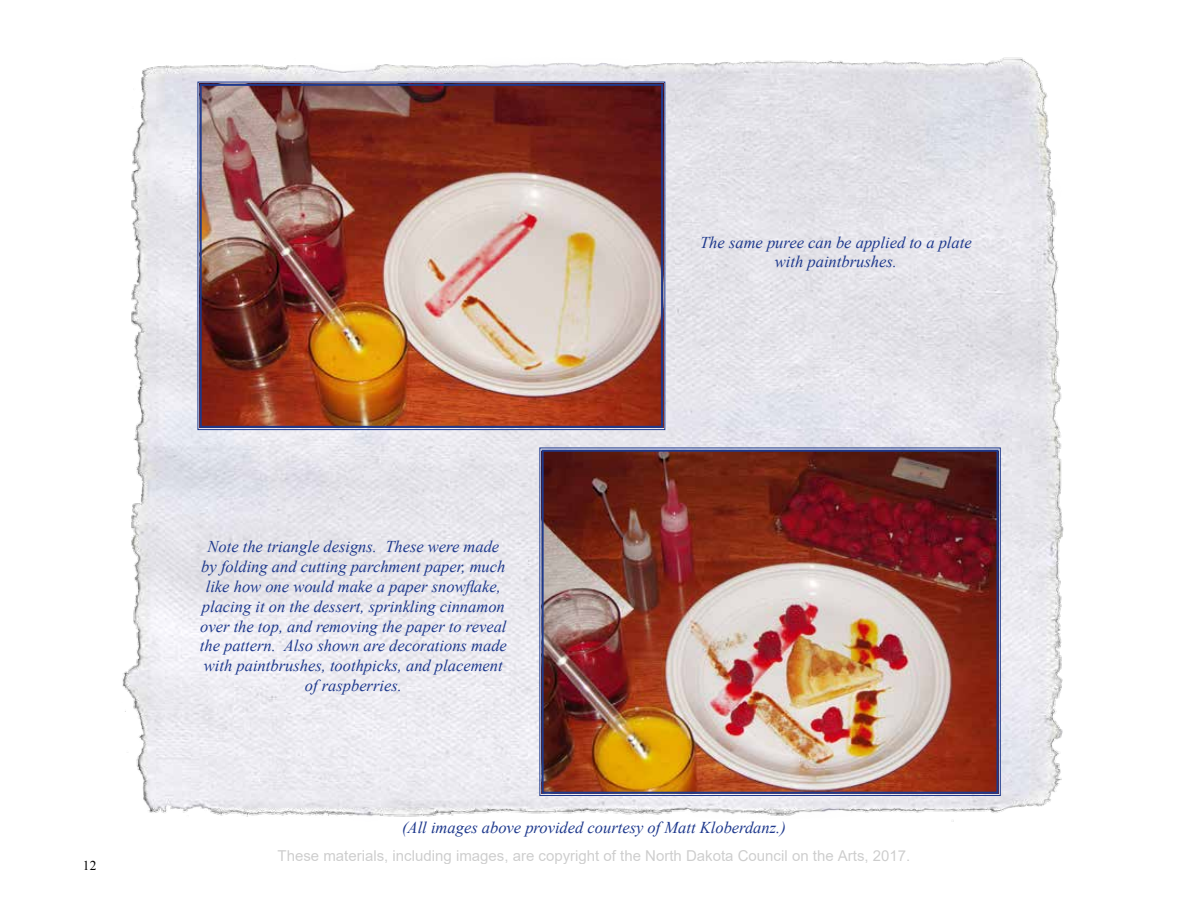
<style>
.page{position:relative;width:1188px;height:918px;background:#fff}
.page>*{position:absolute;margin:0;border:0;box-sizing:border-box;transform-origin:0 0}
.t1{font:italic 16.5px/19.8px "Times New Roman";color:#1e398d;text-align:center}
.t2{font:15px "Arial";color:rgb(0 0 0/.2)}
.t3{font:13.5px "Times New Roman";color:#000}
</style>
<div class="page">
<img style="left:122px;top:57px;width:942px;height:764px">
<img style="left:197px;top:81px;width:469px;height:349px">
<div style="left:200px;top:84px;width:463px;height:344px;border:2px solid #1e398d"></div>
<img style="left:539px;top:447px;width:462px;height:349px">
<div style="left:542px;top:450px;width:457px;height:344px;border:2px solid #1e398d"></div>
<p class="t1" style="left:700px;top:232px;width:273px">The same puree can be applied to a plate with paintbrushes.</p>
<p class="t3" style="left:83px;top:856px;width:15px">12</p>
<p class="t1" style="left:200px;top:537px;width:309px">Note the triangle designs. These were made by folding and cutting parchment paper, much like how one would make a paper snowflake, placing it on the dessert, sprinkling cinnamon over the top, and removing the paper to reveal the pattern. Also shown are decorations made with paintbrushes, toothpicks, and placement of raspberries.</p>
<p class="t1" style="left:402px;top:818px;width:385px">(All images above provided courtesy of Matt Kloberdanz.)</p>
<p class="t2" style="left:278px;top:845px;width:634px">These materials, including images, are copyright of the North Dakota Council on the Arts, 2017.</p>
</div>
